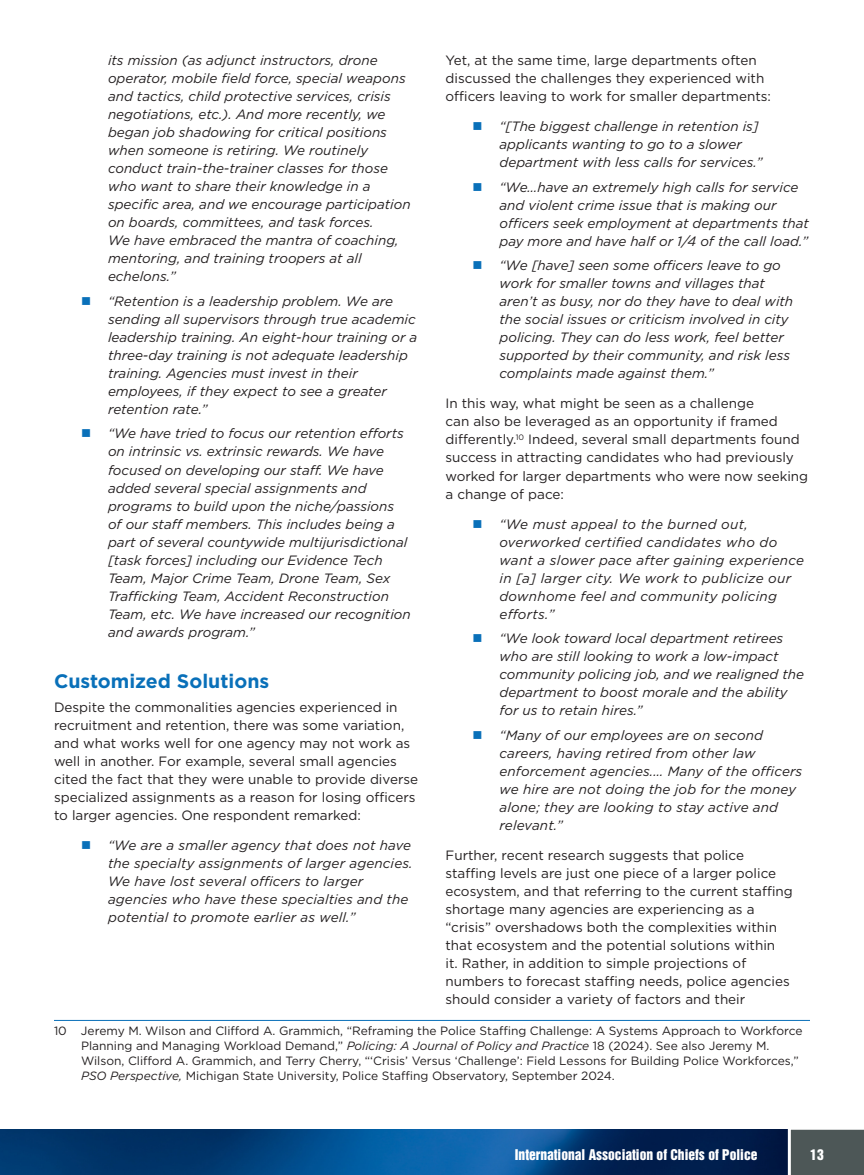
<style>
.page{position:relative;width:864px;height:1175px;background:#fff}
.page>*{position:absolute;margin:0;border:0;box-sizing:border-box;transform-origin:0 0}
.t1{font:700 19.5px "Gotham";color:#0970b9}
.t2{font:italic 13.5px/18px "Gotham";color:#231f20}
.Body{font:13.5px/18px "Gotham";color:#231f20}
.t3{font:italic 13.5px/18px "Gotham";letter-spacing:.02em;color:#231f20}
.t4{font:13.5px "Helvetica Inserat LT Std";color:#fff}
.Footnotes{font:12px/15px "Gotham";color:#231f20}
.s1{font-style:italic}
</style>
<div class="page">
<img style="left:0;top:1129px;width:788px;height:45px">
<div style="left:790px;top:1129px;width:74px;height:45px;background:#4d5757"></div>
<hr style="left:54px;top:1020px;width:756px;height:1px;background:#0970b9">
<p class="t2" style="left:108px;top:51px;width:304px">its mission (as adjunct instructors, drone operator, mobile field force, special weapons and tactics, child protective services, crisis negotiations, etc.). And more recently, we began job shadowing for critical positions when someone is retiring. We routinely conduct train-the-trainer classes for those who want to share their knowledge in a specific area, and we encourage participation on boards, committees, and task forces.<br>We have embraced the mantra of coaching, mentoring, and training troopers at all echelons.”</p>
<p class="t2" style="left:108px;top:291px;width:311px">“Retention is a leadership problem. We are sending all supervisors through true academic leadership training. An eight-hour training or a three-day training is not adequate leadership training. Agencies must invest in their employees, if they expect to see a greater retention rate.”</p>
<p class="t2" style="left:108px;top:424px;width:304px">“We have tried to focus our retention efforts on intrinsic vs. extrinsic rewards. We have focused on developing our staff. We have added several special assignments and programs to build upon the niche/passions of our staff members. This includes being a part of several countywide multijurisdictional [task forces] including our Evidence Tech Team, Major Crime Team, Drone Team, Sex Trafficking Team, Accident Reconstruction Team, etc. We have increased our recognition and awards program.”</p>
<h2 class="t1" style="left:54px;top:668px;width:217px">Customized Solutions</h2>
<p class="Body" style="left:54px;top:698px;width:366px">Despite the commonalities agencies experienced in recruitment and retention, there was some variation, and what works well for one agency may not work as well in another. For example, several small agencies cited the fact that they were unable to provide diverse specialized assignments as a reason for losing officers to larger agencies. One respondent remarked:</p>
<p class="t2" style="left:108px;top:836px;width:306px">“We are a smaller agency that does not have the specialty assignments of larger agencies.<br>We have lost several officers to larger agencies who have these specialties and the potential to promote earlier as well.”</p>
<p class="Body" style="left:446px;top:51px;width:327px">Yet, at the same time, large departments often discussed the challenges they experienced with officers leaving to work for smaller departments:</p>
<p class="t2" style="left:500px;top:117px;width:265px">“[The biggest challenge in retention is] applicants wanting to go to a slower department with less calls for services.”</p>
<p class="t2" style="left:500px;top:177px;width:311px">“We…have an extremely high calls for service and violent crime issue that is making our officers seek employment at departments that pay more and have half or 1/4 of the call load.”</p>
<p class="t2" style="left:500px;top:256px;width:295px">“We [have] seen some officers leave to go work for smaller towns and villages that aren’t as busy, nor do they have to deal with the social issues or criticism involved in city policing. They can do less work, feel better supported by their community, and risk less complaints made against them.”</p>
<p class="Body" style="left:446px;top:394px;width:364px">In this way, what might be seen as a challenge<br>can also be leveraged as an opportunity if framed differently.<sup>10</sup> Indeed, several small departments found success in attracting candidates who had previously worked for larger departments who were now seeking a change of pace:</p>
<p class="t3" style="left:500px;top:514px;width:306px">“We must appeal to the burned out, overworked certified candidates who do want a slower pace after gaining experience in [a] larger city. We work to publicize our downhome feel and community policing efforts.”</p>
<p class="t2" style="left:500px;top:629px;width:306px">“We look toward local department retirees who are still looking to work a low-impact community policing job, and we realigned the department to boost morale and the ability for us to retain hires.”</p>
<p class="t2" style="left:500px;top:726px;width:304px">“Many of our employees are on second careers, having retired from other law enforcement agencies.… Many of the officers we hire are not doing the job for the money alone; they are looking to stay active and relevant.”</p>
<p class="Body" style="left:446px;top:846px;width:349px">Further, recent research suggests that police staffing levels are just one piece of a larger police ecosystem, and that referring to the current staffing shortage many agencies are experiencing as a “crisis” overshadows both the complexities within that ecosystem and the potential solutions within<br>it. Rather, in addition to simple projections of numbers to forecast staffing needs, police agencies should consider a variety of factors and their</p>
<p class="Footnotes" style="left:81px;top:1023px;width:723px;text-indent:-27px">10 Jeremy M. Wilson and Clifford A. Grammich, “Reframing the Police Staffing Challenge: A Systems Approach to Workforce Planning and Managing Workload Demand,” <span class="s1">Policing: A Journal of Policy and Practice</span> 18 (2024). See also Jeremy M.<br>Wilson, Clifford A. Grammich, and Terry Cherry, “‘Crisis’ Versus ‘Challenge’: Field Lessons for Building Police Workforces,” <span class="s1">PSO Perspective,</span> Michigan State University, Police Staffing Observatory, September 2024.</p>
<p class="t4" style="left:515px;top:1146px;width:244px">International Association of Chiefs of Police</p>
<p class="t4" style="left:810px;top:1146px;width:15px">13</p>
</div>
